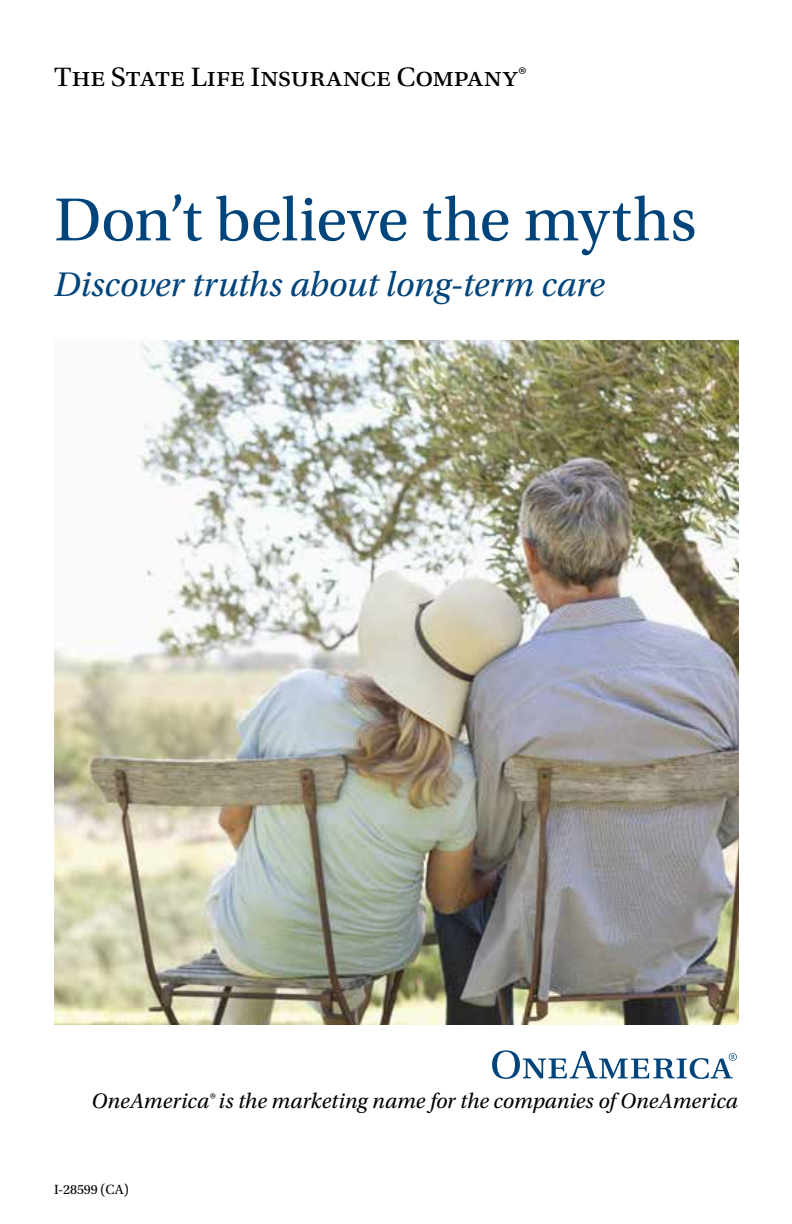
<style>
.page{position:relative;width:792px;height:1224px;background:#fff}
.page>*{position:absolute;margin:0;border:0;box-sizing:border-box;transform-origin:0 0}
.t1{font:64px "Utopia Std";letter-spacing:-.005em;color:#00447c}
.t2{font:italic 36px "Utopia Std";color:#00447c}
.t3{font:28px "Utopia Std";color:#000;scale:1.05 1}
.t4{font:italic 22px "Utopia Std";letter-spacing:.01em;color:#000}
.t5{font:14px "Utopia Std";letter-spacing:-.005em;color:#000}
</style>
<div class="page">
<img style="left:54px;top:341px;width:684px;height:684px">
<svg style="left:492px;top:1050px;width:245px;height:29px"></svg>
<p class="t3" style="left:54px;top:62px;width:451px">The State Life Insurance Company®</p>
<h1 class="t1" style="left:54px;top:185px;width:644px">Don’t believe the myths</h1>
<h2 class="t2" style="left:54px;top:265px;width:552px">Discover truths about long-term care</h2>
<p class="t4" style="left:91px;top:1089px;width:648px">OneAmerica® is the marketing name for the companies of OneAmerica</p>
<p class="t5" style="left:54px;top:1182px;width:76px">I-28599 (CA)</p>
</div>
